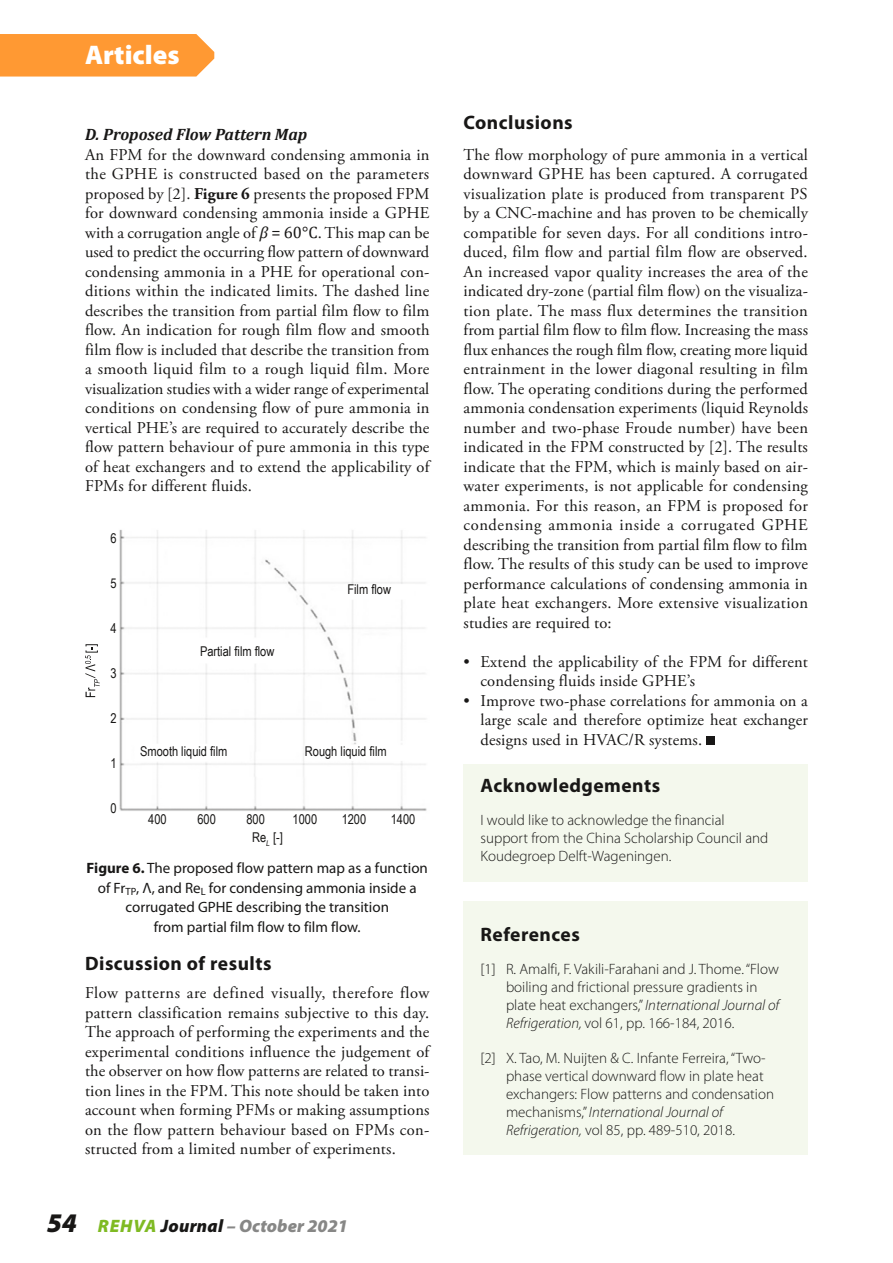
<style>
.page{position:relative;width:893px;height:1263px;background:#fff}
.page>*{position:absolute;margin:0;border:0;box-sizing:border-box;transform-origin:0 0}
.t1{font:900 27px "Myriad Pro";color:#fff}
.Heading_2{font:700 19.5px "Myriad Pro";letter-spacing:.025em;color:#181716}
.t2{font:italic 900 18px "Myriad Pro";letter-spacing:.015em;color:#878786}
.t3{font:16.5px/19.5px "Adobe Garamond Pro";letter-spacing:.01em;color:#181716;text-align:justify}
.Heading_3{font:italic 700 16.5px "Cambria";color:#181716}
.List_copy{font:300 15px/18px "Myriad Pro";color:#181716}
.t4{font:15px/19.5px "Myriad Pro";color:#181716;text-align:center}
.List{font:300 15px/18px "Myriad Pro";color:#181716}
.t5{font:13.5px "Arial Narrow";color:#181716}
.s1{font-weight:700}
.s2{font-family:"Cambria";font-style:italic}
.s3{font-family:"Cambria"}
.s4{font-size:27px;color:#181716}
.s5{color:#7fba23}
.s6{color:#181716}
.s7{font-style:italic}
</style>
<div class="page">
<div style="left:463px;top:901px;width:345px;height:253px;background:#f4f8ed"></div>
<div style="left:463px;top:764px;width:345px;height:117px;background:#f4f8ed"></div>
<div style="left:707px;top:736px;width:8px;height:9px;background:#181716"></div>
<img style="left:85px;top:530px;width:342px;height:281px">
<svg style="left:85px;top:644px;width:15px;height:53px"></svg>
<div style="left:0;top:34px;width:214px;height:43px;background:#f93"></div>
<h1 class="t1" style="left:85px;top:37px;width:96px">Articles</h1>
<p class="Heading_3" style="left:85px;top:123px;width:224px">D. Proposed Flow Pattern Map</p>
<p class="t3" style="left:85px;top:145px;width:346px">An FPM for the downward condensing ammonia in the GPHE is constructed based on the parameters proposed by [2]. <span class="s1">Figure 6</span> presents the proposed FPM for downward condensing ammonia inside a GPHE with a corrugation angle of <span class="s2">β</span> <span class="s3">= 60°C</span>. This map can be used to predict the occurring flow pattern of downward condensing ammonia in a PHE for operational con&shy;ditions within the indicated limits. The dashed line describes the transition from partial film flow to film flow. An indication for rough film flow and smooth film flow is included that describe the transition from a smooth liquid film to a rough liquid film. More visualization studies with a wider range of experimental conditions on condensing flow of pure ammonia in vertical PHE’s are required to accurately describe the flow pattern behaviour of pure ammonia in this type of heat exchangers and to extend the applicability of FPMs for different fluids.</p>
<p class="t5" style="left:111px;top:528px;width:8px">6</p>
<p class="t5" style="left:111px;top:573px;width:8px">5</p>
<p class="t5" style="left:111px;top:618px;width:8px">4</p>
<p class="t5" style="left:111px;top:663px;width:8px">3</p>
<p class="t5" style="left:111px;top:708px;width:8px">2</p>
<p class="t5" style="left:111px;top:753px;width:8px">1</p>
<p class="t5" style="left:111px;top:798px;width:8px">0</p>
<p class="t5" style="left:200px;top:641px;width:76px">Partial film flow</p>
<p class="t5" style="left:347px;top:580px;width:45px">Film flow</p>
<p class="t5" style="left:140px;top:742px;width:89px">Smooth liquid film</p>
<p class="t5" style="left:305px;top:742px;width:83px">Rough liquid film</p>
<p class="t5" style="left:148px;top:810px;width:20px">400</p>
<p class="t5" style="left:197px;top:810px;width:20px">600</p>
<p class="t5" style="left:246px;top:810px;width:20px">800</p>
<p class="t5" style="left:293px;top:810px;width:26px">1000</p>
<p class="t5" style="left:342px;top:810px;width:26px">1200</p>
<p class="t5" style="left:391px;top:810px;width:26px">1400</p>
<p class="t5" style="left:252px;top:827px;width:32px">Re<sub>L</sub> [-]</p>
<p class="t4" style="left:87px;top:858px;width:343px"><span class="s1">Figure 6.</span> The proposed flow pattern map as a function of Fr<sub>TP</sub>, Λ, and Re<sub>L</sub> for condensing ammonia inside a corrugated GPHE describing the transition<br>from partial film flow to film flow.</p>
<p class="Heading_2" style="left:85px;top:951px;width:188px">Discussion of results</p>
<p class="t3" style="left:85px;top:984px;width:346px">Flow patterns are defined visually, therefore flow pattern classification remains subjective to this day.<br>The approach of performing the experiments and the experimental conditions influence the judgement of the observer on how flow patterns are related to transi&shy;tion lines in the FPM. This note should be taken into account when forming PFMs or making assumptions on the flow pattern behaviour based on FPMs con&shy;structed from a limited number of experiments.</p>
<p class="t2" style="left:47px;top:1214px;width:303px"><span class="s4">54</span> <span class="s5">REHVA</span> <span class="s6">Journal</span> – October 2021</p>
<p class="Heading_2" style="left:463px;top:110px;width:111px">Conclusions</p>
<p class="t3" style="left:463px;top:145px;width:346px">The flow morphology of pure ammonia in a vertical downward GPHE has been captured. A corrugated visualization plate is produced from transparent PS by a CNC-machine and has proven to be chemically compatible for seven days. For all conditions intro&shy;duced, film flow and partial film flow are observed.<br>An increased vapor quality increases the area of the indicated dry-zone (partial film flow) on the visualiza&shy;tion plate. The mass flux determines the transition from partial film flow to film flow. Increasing the mass flux enhances the rough film flow, creating more liquid entrainment in the lower diagonal resulting in film flow. The operating conditions during the performed ammonia condensation experiments (liquid Reynolds number and two-phase Froude number) have been indicated in the FPM constructed by [2]. The results indicate that the FPM, which is mainly based on air&shy;water experiments, is not applicable for condensing ammonia. For this reason, an FPM is proposed for condensing ammonia inside a corrugated GPHE describing the transition from partial film flow to film flow. The results of this study can be used to improve performance calculations of condensing ammonia in plate heat exchangers. More extensive visualization studies are required to:</p>
<p class="t3" style="left:480px;top:652px;width:329px;text-indent:-17px">• Extend the applicability of the FPM for different condensing fluids inside GPHE’s</p>
<p class="t3" style="left:480px;top:691px;width:329px;text-indent:-17px">• Improve two-phase correlations for ammonia on a large scale and therefore optimize heat exchanger designs used in HVAC/R systems.</p>
<p class="Heading_2" style="left:480px;top:773px;width:181px">Acknowledgements</p>
<p class="List" style="left:480px;top:811px;width:289px">I would like to acknowledge the financial support from the China Scholarship Council and<br>Koudegroep Delft-Wageningen.</p>
<p class="Heading_2" style="left:480px;top:922px;width:101px">References</p>
<p class="List_copy" style="left:506px;top:960px;width:275px;text-indent:-26px">[1] R. Amalfi, F. Vakili-Farahani and J. Thome. “Flow boiling and frictional pressure gradients in plate heat exchangers,” <span class="s7">International Journal of Refrigeration,</span> vol 61, pp. 166-184, 2016.</p>
<p class="List_copy" style="left:506px;top:1049px;width:270px;text-indent:-26px">[2] X. Tao, M. Nuijten &amp; C. Infante Ferreira, “Two&shy;phase vertical downward flow in plate heat exchangers: Flow patterns and condensation mechanisms,” <span class="s7">International Journal of Refrigeration,</span> vol 85, pp. 489-510, 2018.</p>
</div>
